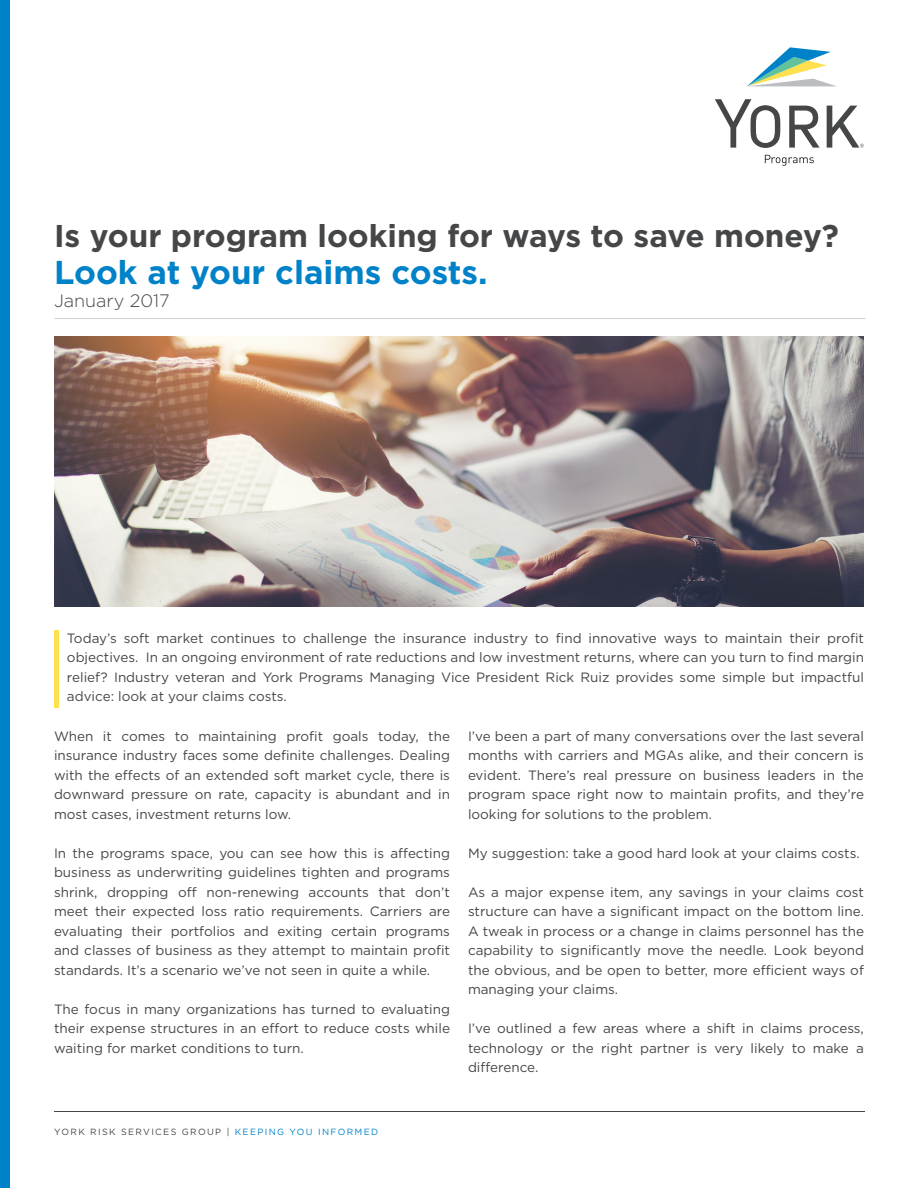
<style>
.page{position:relative;width:918px;height:1188px;background:#fff}
.page>*{position:absolute;margin:0;border:0;box-sizing:border-box;transform-origin:0 0}
.t1{font:700 33px "Gotham";color:#0082c8}
.t2{font:700 31.5px "Gotham";color:#454647}
.t3{font:300 18px "Gotham";color:#454647}
.t4{font:13.5px/19.5px "Gotham";color:#454647;text-align:justify}
.t5{font:9px "Gotham";letter-spacing:.15em;color:#454647}
.s1{color:#0082c8}
</style>
<div class="page">
<svg style="left:715px;top:99px;width:65px;height:49px"></svg>
<svg style="left:789px;top:106px;width:31px;height:42px"></svg>
<svg style="left:747px;top:47px;width:88px;height:39px"></svg>
<svg style="left:827px;top:106px;width:37px;height:42px"></svg>
<svg style="left:765px;top:155px;width:49px;height:11px"></svg>
<hr style="left:54px;top:1112px;width:811px;height:1px;background:#454647">
<div style="left:0;top:0;width:10px;height:1188px;background:#0082c8"></div>
<img style="left:54px;top:337px;width:810px;height:270px">
<hr style="left:54px;top:630px;width:4px;height:78px;background:#ffe04e">
<p class="t2" style="left:54px;top:215px;width:786px">Is your program looking for ways to save money?</p>
<p class="t1" style="left:54px;top:251px;width:435px">Look at your claims costs.</p>
<p class="t3" style="left:54px;top:289px;width:117px">January 2017</p>
<p class="t4" style="left:67px;top:628px;width:799px">Today’s soft market continues to challenge the insurance industry to find innovative ways to maintain their profit objectives. In an ongoing environment of rate reductions and low investment returns, where can you turn to find margin relief? Industry veteran and York Programs Managing Vice President Rick Ruiz provides some simple but impactful advice: look at your claims costs.</p>
<p class="t4" style="left:54px;top:726px;width:398px">When it comes to maintaining profit goals today, the insurance industry faces some definite challenges. Dealing with the effects of an extended soft market cycle, there is downward pressure on rate, capacity is abundant and in most cases, investment returns low.</p>
<p class="t4" style="left:54px;top:843px;width:398px">In the programs space, you can see how this is affecting business as underwriting guidelines tighten and programs shrink, dropping off non-renewing accounts that don’t meet their expected loss ratio requirements. Carriers are evaluating their portfolios and exiting certain programs and classes of business as they attempt to maintain profit standards. It’s a scenario we’ve not seen in quite a while.</p>
<p class="t4" style="left:54px;top:999px;width:398px">The focus in many organizations has turned to evaluating their expense structures in an effort to reduce costs while waiting for market conditions to turn.</p>
<p class="t4" style="left:468px;top:726px;width:398px">I’ve been a part of many conversations over the last several months with carriers and MGAs alike, and their concern is evident. There’s real pressure on business leaders in the program space right now to maintain profits, and they’re looking for solutions to the problem.</p>
<p class="t4" style="left:468px;top:843px;width:393px">My suggestion: take a good hard look at your claims costs.</p>
<p class="t4" style="left:468px;top:882px;width:398px">As a major expense item, any savings in your claims cost structure can have a significant impact on the bottom line.<br>A tweak in process or a change in claims personnel has the capability to significantly move the needle. Look beyond the obvious, and be open to better, more efficient ways of managing your claims.</p>
<p class="t4" style="left:468px;top:1019px;width:398px">I’ve outlined a few areas where a shift in claims process, technology or the right partner is very likely to make a difference.</p>
<p class="t5" style="left:54px;top:1126px;width:325px">YORK RISK SERVICES GROUP | <span class="s1">KEEPING YOU INFORMED</span></p>
</div>
